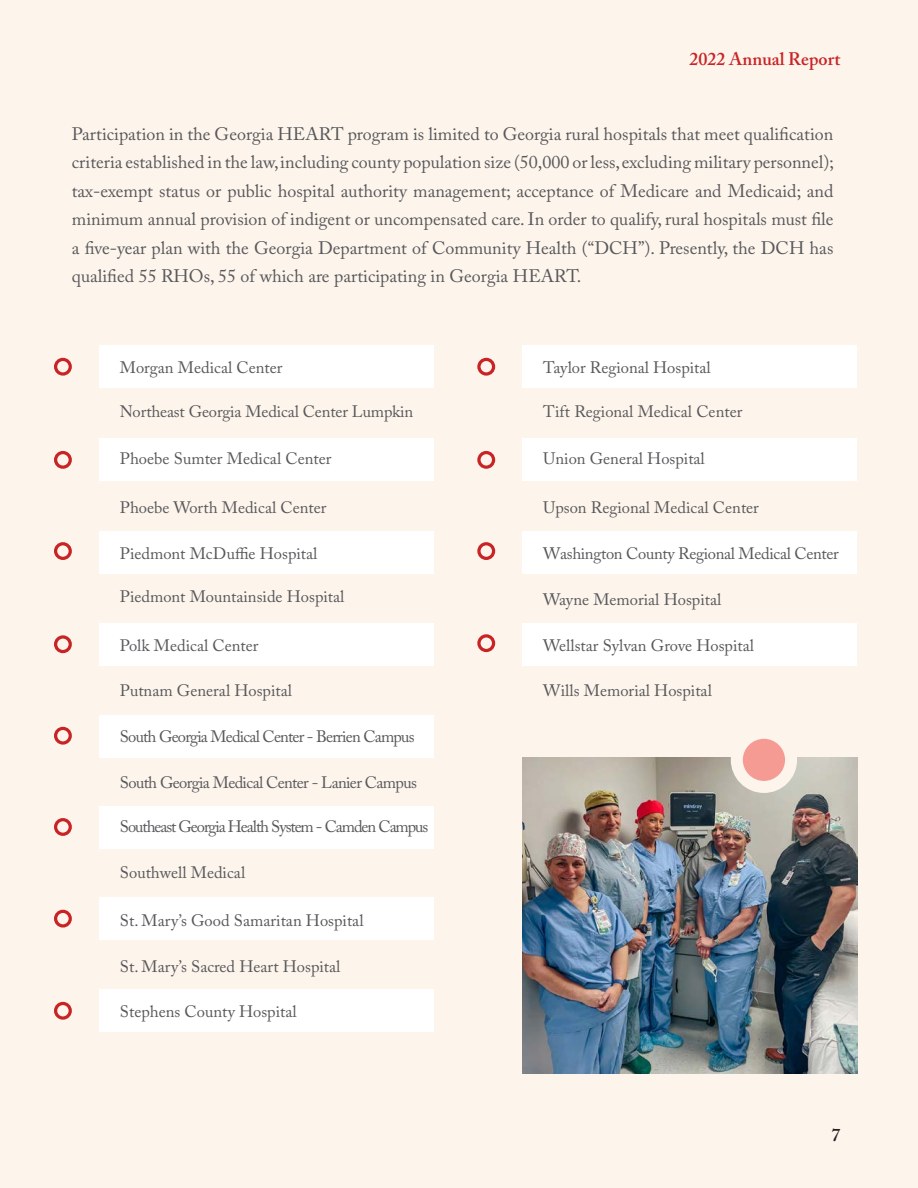
<style>
.page{position:relative;width:918px;height:1188px;background:#fdf4ec}
.page>*{position:absolute;margin:0;border:0;box-sizing:border-box;transform-origin:0 0}
.t1{font:18px/28.5px "Adobe Caslon Pro";color:#57585a;text-align:justify}
.t2{font:600 18px "Adobe Caslon Pro";color:#c82426}
.t3{font:600 18px "Adobe Caslon Pro";color:#231f20}
.t4{font:16.5px "Adobe Caslon Pro";color:#57585a}
.t5{font:16.5px "Adobe Caslon Pro";letter-spacing:-.065em;color:#57585a}
.t6{font:16.5px "Adobe Caslon Pro";letter-spacing:-.05em;color:#57585a}
.t7{font:16.5px "Adobe Caslon Pro";letter-spacing:-.04em;color:#57585a}
.t8{font:16.5px "Adobe Caslon Pro";letter-spacing:-.02em;color:#57585a}
</style>
<div class="page">
<div style="left:99px;top:623px;width:335px;height:43px;background:#fff"></div>
<img style="left:522px;top:758px;width:335px;height:316px">
<div style="left:99px;top:989px;width:335px;height:43px;background:#fff"></div>
<div style="left:99px;top:531px;width:335px;height:43px;background:#fff"></div>
<div style="left:522px;top:531px;width:335px;height:43px;background:#fff"></div>
<div style="left:99px;top:897px;width:335px;height:43px;background:#fff"></div>
<div style="left:99px;top:438px;width:335px;height:43px;background:#fff"></div>
<div style="left:522px;top:438px;width:335px;height:43px;background:#fff"></div>
<div style="left:99px;top:806px;width:335px;height:43px;background:#fff"></div>
<div style="left:99px;top:345px;width:335px;height:43px;background:#fff"></div>
<div style="left:522px;top:345px;width:335px;height:43px;background:#fff"></div>
<div style="left:99px;top:715px;width:335px;height:43px;background:#fff"></div>
<svg style="left:56px;top:359px;width:14px;height:15px"></svg>
<div style="left:54px;top:358px;width:18px;height:18px;border:3px solid #c82426;border-radius:50%"></div>
<svg style="left:479px;top:359px;width:15px;height:15px"></svg>
<div style="left:477px;top:358px;width:18px;height:18px;border:3px solid #c82426;border-radius:50%"></div>
<svg style="left:56px;top:637px;width:14px;height:15px"></svg>
<div style="left:54px;top:635px;width:18px;height:18px;border:3px solid #c82426;border-radius:50%"></div>
<svg style="left:56px;top:911px;width:14px;height:15px"></svg>
<div style="left:54px;top:910px;width:18px;height:18px;border:3px solid #c82426;border-radius:50%"></div>
<svg style="left:56px;top:453px;width:14px;height:14px"></svg>
<div style="left:54px;top:451px;width:18px;height:18px;border:3px solid #c82426;border-radius:50%"></div>
<svg style="left:479px;top:453px;width:15px;height:14px"></svg>
<div style="left:477px;top:451px;width:18px;height:18px;border:3px solid #c82426;border-radius:50%"></div>
<svg style="left:56px;top:728px;width:14px;height:15px"></svg>
<div style="left:54px;top:727px;width:18px;height:18px;border:3px solid #c82426;border-radius:50%"></div>
<svg style="left:56px;top:1003px;width:14px;height:15px"></svg>
<div style="left:54px;top:1002px;width:18px;height:18px;border:3px solid #c82426;border-radius:50%"></div>
<svg style="left:56px;top:544px;width:14px;height:14px"></svg>
<div style="left:54px;top:542px;width:18px;height:18px;border:3px solid #c82426;border-radius:50%"></div>
<svg style="left:479px;top:544px;width:15px;height:14px"></svg>
<div style="left:477px;top:542px;width:18px;height:18px;border:3px solid #c82426;border-radius:50%"></div>
<svg style="left:56px;top:820px;width:14px;height:14px"></svg>
<div style="left:54px;top:818px;width:18px;height:18px;border:3px solid #c82426;border-radius:50%"></div>
<svg style="left:737px;top:733px;width:54px;height:54px;background:#f7a8a1"></svg>
<div style="left:731px;top:727px;width:66px;height:66px;border:12px solid #fdf4ec;border-radius:50%"></div>
<div style="left:522px;top:623px;width:335px;height:43px;background:#fff"></div>
<svg style="left:479px;top:636px;width:15px;height:15px"></svg>
<div style="left:477px;top:634px;width:18px;height:18px;border:3px solid #c82426;border-radius:50%"></div>
<p class="t2" style="left:689px;top:48px;width:152px">2022 Annual Report</p>
<p class="t1" style="left:72px;top:119px;width:764px">Participation in the Georgia HEART program is limited to Georgia rural hospitals that meet qualification criteria established in the law, including county population size (50,000 or less, excluding military personnel); tax-exempt status or public hospital authority management; acceptance of Medicare and Medicaid; and minimum annual provision of indigent or uncompensated care. In order to qualify, rural hospitals must file a five-year plan with the Georgia Department of Community Health (“DCH”). Presently, the DCH has qualified 55 RHOs, 55 of which are participating in Georgia HEART.</p>
<p class="t4" style="left:120px;top:357px;width:164px">Morgan Medical Center</p>
<p class="t4" style="left:543px;top:357px;width:169px">Taylor Regional Hospital</p>
<p class="t4" style="left:120px;top:402px;width:295px">Northeast Georgia Medical Center Lumpkin</p>
<p class="t4" style="left:543px;top:402px;width:201px">Tift Regional Medical Center</p>
<p class="t4" style="left:120px;top:449px;width:213px">Phoebe Sumter Medical Center</p>
<p class="t4" style="left:543px;top:449px;width:163px">Union General Hospital</p>
<p class="t4" style="left:120px;top:498px;width:208px">Phoebe Worth Medical Center</p>
<p class="t4" style="left:543px;top:498px;width:217px">Upson Regional Medical Center</p>
<p class="t4" style="left:120px;top:544px;width:199px">Piedmont McDuffie Hospital</p>
<p class="t8" style="left:543px;top:544px;width:297px">Washington County Regional Medical Center</p>
<p class="t4" style="left:120px;top:586px;width:226px">Piedmont Mountainside Hospital</p>
<p class="t4" style="left:120px;top:635px;width:140px">Polk Medical Center</p>
<p class="t4" style="left:120px;top:681px;width:174px">Putnam General Hospital</p>
<p class="t6" style="left:120px;top:727px;width:296px">South Georgia Medical Center - Berrien Campus</p>
<p class="t7" style="left:120px;top:773px;width:299px">South Georgia Medical Center - Lanier Campus</p>
<p class="t5" style="left:120px;top:817px;width:310px">Southeast Georgia Health System - Camden Campus</p>
<p class="t4" style="left:120px;top:863px;width:127px">Southwell Medical</p>
<p class="t4" style="left:120px;top:910px;width:245px">St. Mary’s Good Samaritan Hospital</p>
<p class="t4" style="left:120px;top:956px;width:222px">St. Mary’s Sacred Heart Hospital</p>
<p class="t4" style="left:120px;top:1002px;width:178px">Stephens County Hospital</p>
<p class="t4" style="left:543px;top:590px;width:180px">Wayne Memorial Hospital</p>
<p class="t4" style="left:543px;top:636px;width:212px">Wellstar Sylvan Grove Hospital</p>
<p class="t4" style="left:543px;top:681px;width:170px">Wills Memorial Hospital</p>
<p class="t3" style="left:831px;top:1124px;width:10px">7</p>
</div>
